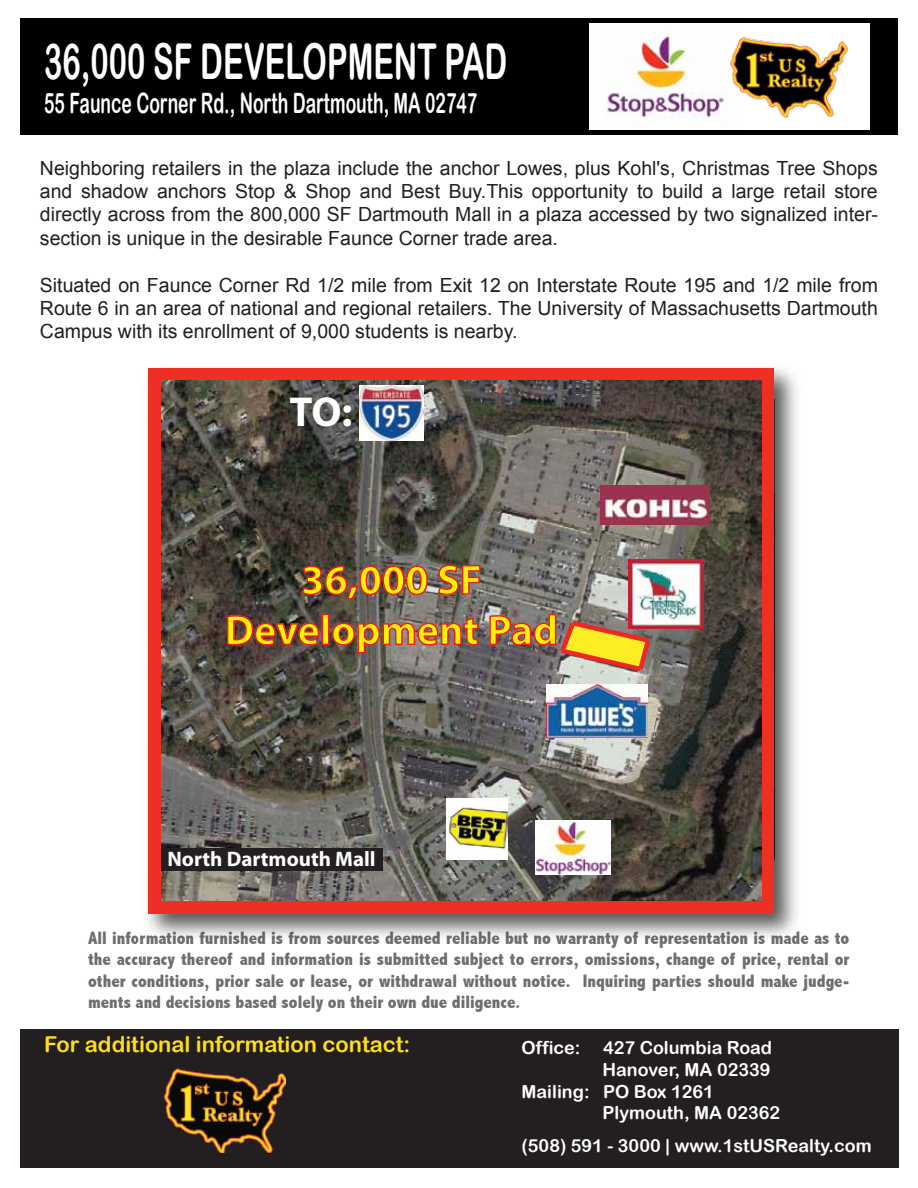
<style>
.page{position:relative;width:918px;height:1188px;background:#fff}
.page>*{position:absolute;margin:0;border:0;box-sizing:border-box;transform-origin:0 0}
.t1{font:49.5px "Arial Rounded MT Bold";color:#fff;scale:.62 1}
.t2{font:700 42px/50.4px "Myriad Pro";color:#fff200;text-align:center}
.t3{font:700 42px "Myriad Pro";color:#fff}
.t4{font:28.05px "Arial Rounded MT Bold";color:#fff;scale:.62 1}
.t5{font:21.9px "Arial Rounded MT Bold";color:#ffde17}
.t6{font:700 21px "Myriad Pro";color:#fff}
.t7{font:19.5px/23.4px "Arial";color:#231f20;text-align:justify}
.t8{font:800 condensed 18px/21.6px "Abadi";color:#6d6e71;text-align:justify}
.t9{font:18px "Arial Rounded MT Bold";color:#fff}
</style>
<div class="page">
<img style="left:146px;top:367px;width:651px;height:570px">
<div style="left:149px;top:368px;width:625px;height:546px;background:#ee2f24"></div>
<img style="left:161px;top:380px;width:600px;height:520px">
<img style="left:546px;top:684px;width:102px;height:53px">
<img style="left:601px;top:485px;width:109px;height:40px">
<img style="left:536px;top:820px;width:74px;height:54px">
<img style="left:446px;top:799px;width:61px;height:61px">
<img style="left:360px;top:386px;width:63px;height:54px">
<div style="left:161px;top:849px;width:222px;height:22px;background:#231f20"></div>
<img style="left:628px;top:559px;width:75px;height:70px">
<img style="left:301px;top:565px;width:128px;height:36px">
<svg style="left:437px;top:564px;width:44px;height:32px"></svg>
<svg style="left:226px;top:614px;width:94px;height:32px;background:#703937"></svg>
<div style="left:322px;top:614px;width:8px;height:31px;border:2px solid #ed1d24"></div>
<svg style="left:331px;top:616px;width:148px;height:38px;background:#875d5b"></svg>
<svg style="left:489px;top:613px;width:164px;height:61px;background:#aa8660"></svg>
<div style="left:20px;top:1029px;width:878px;height:138px;background:#231f20"></div>
<div style="left:20px;top:18px;width:878px;height:117px;background:#000"></div>
<img style="left:164px;top:1068px;width:122px;height:84px">
<img style="left:590px;top:23px;width:150px;height:107px">
<div style="left:740px;top:23px;width:130px;height:107px;background:#fff"></div>
<img style="left:727px;top:34px;width:121px;height:85px">
<h1 class="t1" style="left:44px;top:33px;width:749px">36,000 SF DEVELOPMENT PAD</h1>
<h3 class="t4" style="left:44px;top:87px;width:700px">55 Faunce Corner Rd., North Dartmouth, MA 02747</h3>
<p class="t7" style="left:40px;top:156px;width:840px">Neighboring retailers in the plaza include the anchor Lowes, plus Kohl's, Christmas Tree Shops and shadow anchors Stop &amp; Shop and Best Buy.This opportunity to build a large retail store directly across from the 800,000 SF Dartmouth Mall in a plaza accessed by two signalized inter&shy;section is unique in the desirable Faunce Corner trade area.</p>
<p class="t7" style="left:40px;top:273px;width:840px">Situated on Faunce Corner Rd 1/2 mile from Exit 12 on Interstate Route 195 and 1/2 mile from Route 6 in an area of national and regional retailers. The University of Massachusetts Dartmouth Campus with its enrollment of 9,000 students is nearby.</p>
<h2 class="t3" style="left:290px;top:384px;width:64px">TO:</h2>
<h2 class="t2" style="left:225px;top:553px;width:335px">36,000 SF<br>Development Pad</h2>
<p class="t6" style="left:168px;top:845px;width:210px">North Dartmouth Mall</p>
<p class="t8" style="left:88px;top:927px;width:763px">All information furnished is from sources deemed reliable but no warranty of representation is made as to the accuracy thereof and information is submitted subject to errors, omissions, change of price, rental or other conditions, prior sale or lease, or withdrawal without notice. Inquiring parties should make judge&shy;ments and decisions based solely on their own due diligence.</p>
<p class="t5" style="left:44px;top:1031px;width:368px">For additional information contact:</p>
<p class="t9" style="left:522px;top:1037px;width:61px">Office:</p>
<p class="t9" style="left:603px;top:1037px;width:171px">427 Columbia Road</p>
<p class="t9" style="left:603px;top:1059px;width:169px">Hanover, MA 02339</p>
<p class="t9" style="left:522px;top:1080px;width:194px">Mailing: PO Box 1261</p>
<p class="t9" style="left:603px;top:1102px;width:179px">Plymouth, MA 02362</p>
<p class="t9" style="left:522px;top:1134px;width:352px">(508) 591 - 3000 | www.1stUSRealty.com</p>
</div>
